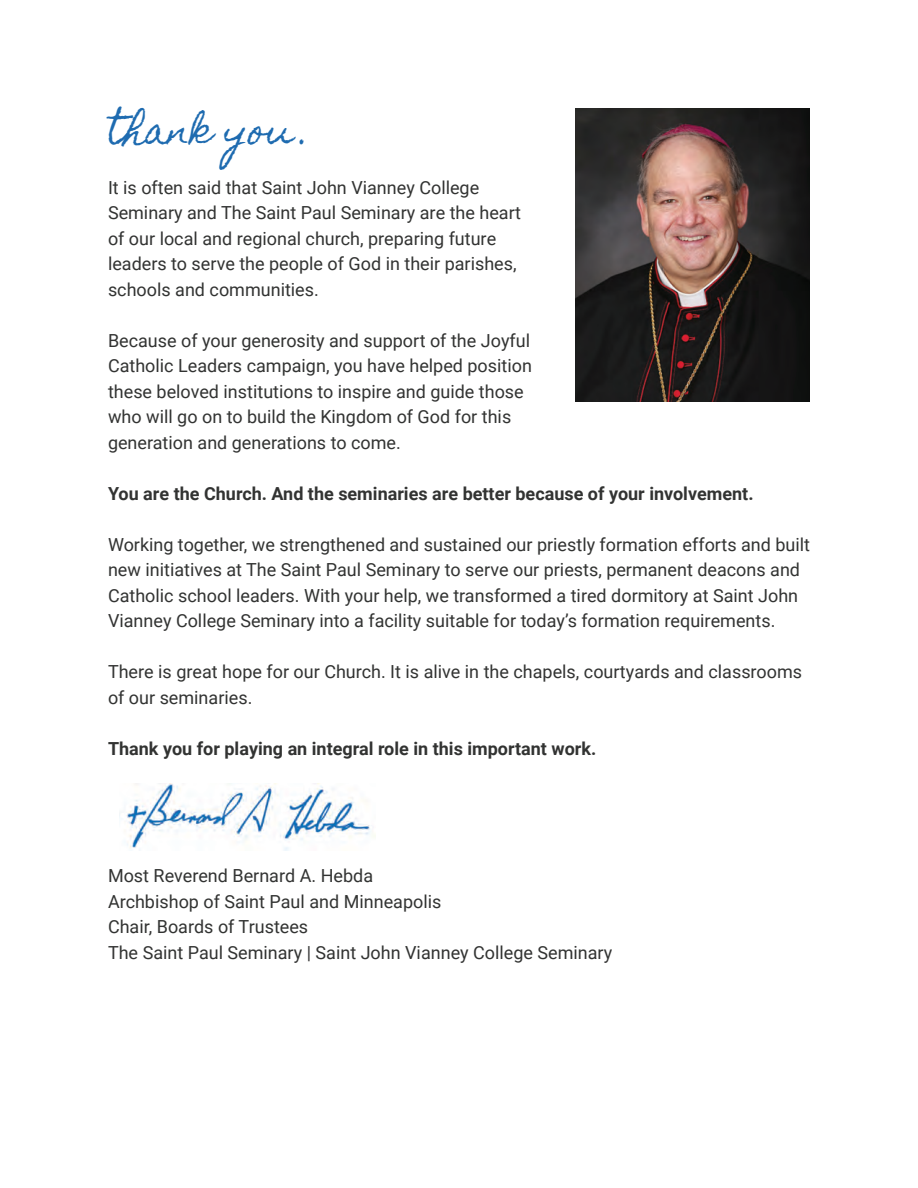
<style>
.page{position:relative;width:918px;height:1188px;background:#fff}
.page>*{position:absolute;margin:0;border:0;box-sizing:border-box;transform-origin:0 0}
.t1{font:36px "Homemade Apple";color:#1e6bb0}
.t2{font:18px/25.5px "Roboto";color:#323332}
.t3{font:700 18px "Roboto";color:#323332}
</style>
<div class="page">
<hr style="left:0;top:0;width:1px;height:1188px;background:#0e1943">
<img style="left:576px;top:108px;width:234px;height:293px">
<img style="left:119px;top:784px;width:257px;height:66px">
<h1 class="t1" style="left:108px;top:109px;width:204px">thank you .</h1>
<p class="t2" style="left:108px;top:174px;width:415px">It is often said that Saint John Vianney College Seminary and The Saint Paul Seminary are the heart of our local and regional church, preparing future leaders to serve the people of God in their parishes, schools and communities.</p>
<p class="t2" style="left:108px;top:327px;width:425px">Because of your generosity and support of the Joyful Catholic Leaders campaign, you have helped position these beloved institutions to inspire and guide those who will go on to build the Kingdom of God for this generation and generations to come.</p>
<p class="t3" style="left:108px;top:481px;width:647px">You are the Church. And the seminaries are better because of your involvement.</p>
<p class="t2" style="left:108px;top:531px;width:704px">Working together, we strengthened and sustained our priestly formation efforts and built new initiatives at The Saint Paul Seminary to serve our priests, permanent deacons and Catholic school leaders. With your help, we transformed a tired dormitory at Saint John Vianney College Seminary into a facility suitable for today’s formation requirements.</p>
<p class="t2" style="left:108px;top:658px;width:696px">There is great hope for our Church. It is alive in the chapels, courtyards and classrooms of our seminaries.</p>
<p class="t3" style="left:108px;top:736px;width:490px">Thank you for playing an integral role in this important work.</p>
<p class="t2" style="left:108px;top:862px;width:506px">Most Reverend Bernard A. Hebda<br>Archbishop of Saint Paul and Minneapolis<br>Chair, Boards of Trustees<br>The Saint Paul Seminary | Saint John Vianney College Seminary</p>
</div>
